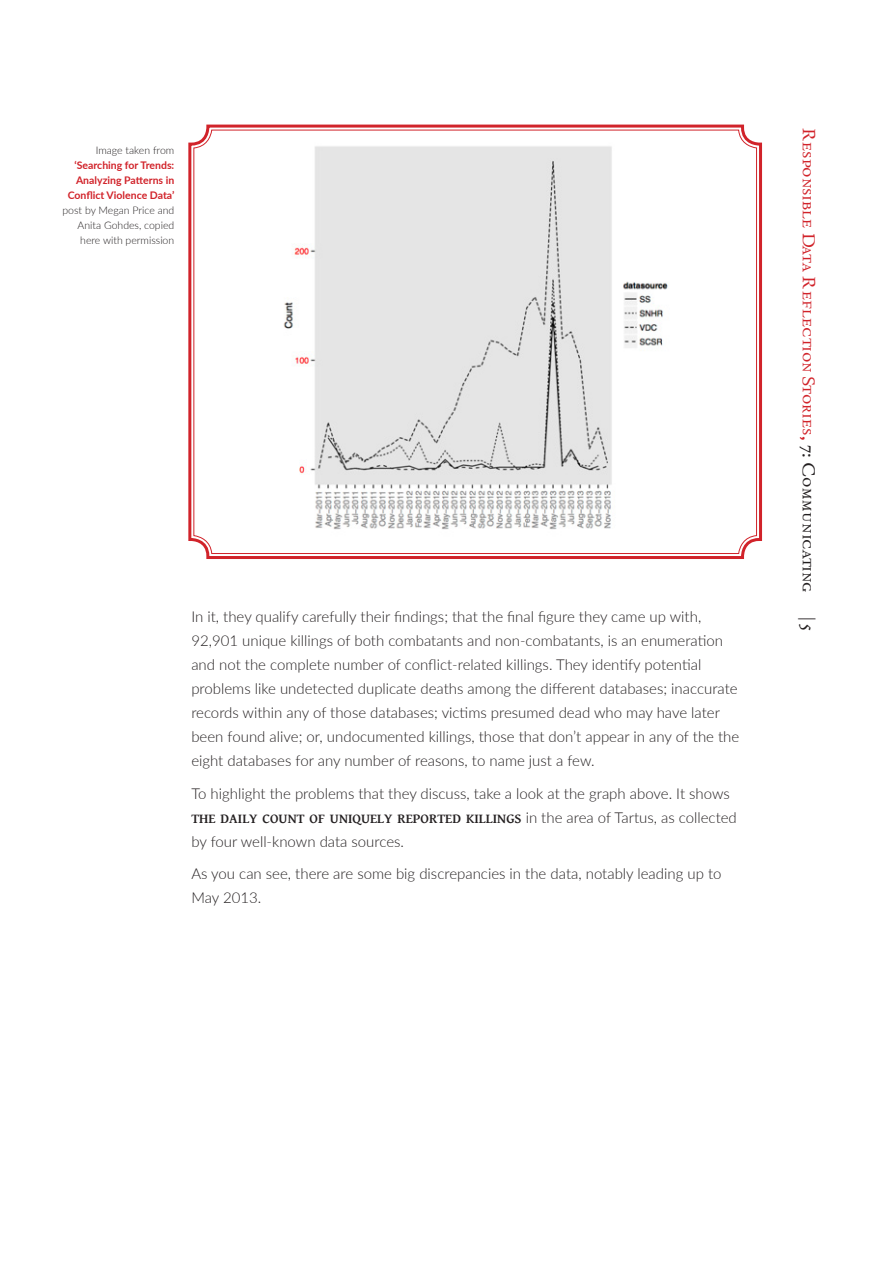
<style>
.page{position:relative;width:893px;height:1263px;background:#fff}
.page>*{position:absolute;margin:0;border:0;box-sizing:border-box;transform-origin:0 0}
.t1{font:19.5px "Griffos S Caps Font";letter-spacing:-.01em;color:#d1232a}
.t2{font:300 15px/24px "Lato";color:#231f20}
.t3{font:700 13.65px "Gentium Basic";color:#231f20}
.footnotes{font:300 10.5px/15px "Lato";color:#231f20;text-align:right}
.s1{font-weight:700;color:#d1232a}
.s2{font-family:"Lato";font-weight:300;font-size:15px}
.s3{color:#231f20}
</style>
<div class="page">
<svg style="left:188px;top:124px;width:575px;height:435px"></svg>
<p class="footnotes" style="left:63px;top:142px;width:113px">Image taken from <span class="s1">‘Searching for Trends:<br>Analyzing Patterns in<br>Conflict Violence Data’ </span>post by Megan Price and<br>Anita Gohdes, copied here with permission</p>
<p class="t2" style="left:191px;top:604px;width:549px">In it, they qualify carefully their findings; that the final figure they came up with, 92,901 unique killings of both combatants and non-combatants, is an enumeration and not the complete number of conflict-related killings. They identify potential problems like undetected duplicate deaths among the different databases; inaccurate records within any of those databases; victims presumed dead who may have later been found alive; or, undocumented killings, those that don’t appear in any of the the eight databases for any number of reasons, to name just a few.</p>
<p class="t2" style="left:191px;top:781px;width:540px">To highlight the problems that they discuss, take a look at the graph above. It shows</p>
<p class="t3" style="left:191px;top:808px;width:547px">THE DAILY COUNT OF UNIQUELY REPORTED KILLINGS <span class="s2">in the area of Tartus, as collected</span></p>
<p class="t2" style="left:191px;top:829px;width:214px">by four well-known data sources.</p>
<p class="t2" style="left:191px;top:861px;width:532px">As you can see, there are some big discrepancies in the data, notably leading up to<br>May 2013.</p>
<h1 class="t1" style="left:819px;top:128px;width:506px;rotate:90deg">Responsible Data Reflection Stories, <span class="s3">7: Communicating |5</span></h1>
</div>
